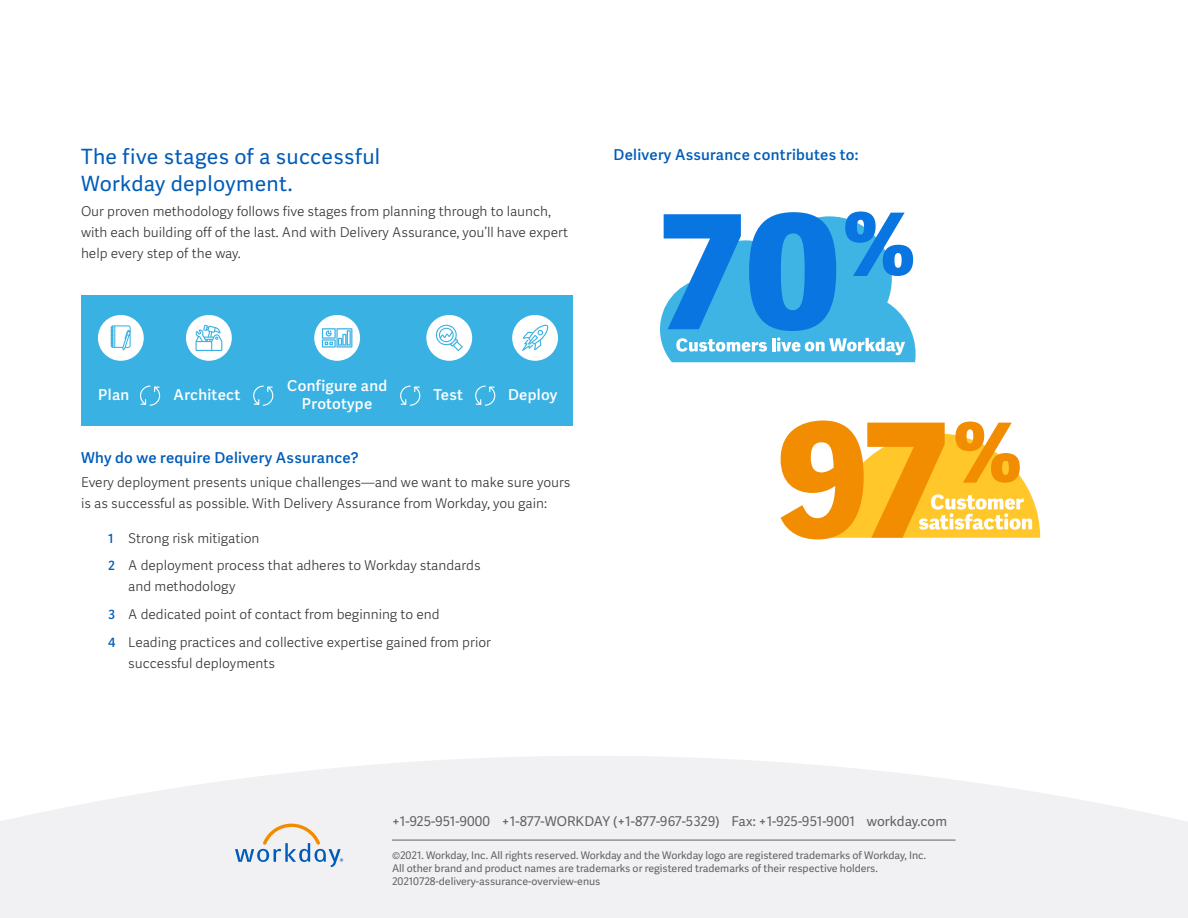
<style>
.page{position:relative;width:1188px;height:918px;background:#fff}
.page>*{position:absolute;margin:0;border:0;box-sizing:border-box;transform-origin:0 0}
.t1{font:21px/27px "Workday Adelle Sans";letter-spacing:.015em;color:#005cb9}
.t2{font:500 15px "Workday Adelle Sans";letter-spacing:.02em;color:#005cb9}
.t3{font:500 15px/18px "Workday Adelle Sans";letter-spacing:.02em;color:#fff;text-align:center}
.t4{font:300 13.5px/21px "Workday Adelle Sans";color:#333}
.t5{font:13.5px "Workday Adelle Sans";letter-spacing:.005em;color:#616161}
.t6{font:10.5px/12.8px "Workday Adelle Sans";color:#616161}
.s1{font-weight:500;font-size:12.75px;color:#005cb9}
</style>
<div class="page">
<svg style="left:0;top:756px;width:1188px;height:162px;fill:#f1f1f3"></svg>
<svg style="left:235px;top:824px;width:108px;height:43px"></svg>
<hr style="left:392px;top:840px;width:564px;height:1px;background:#616161">
<svg style="left:781px;top:421px;width:259px;height:118px"></svg>
<svg style="left:660px;top:212px;width:256px;height:150px"></svg>
<div style="left:81px;top:296px;width:492px;height:130px;background:#39b2e3"></div>
<svg style="left:140px;top:385px;width:21px;height:21px"></svg>
<svg style="left:253px;top:385px;width:21px;height:21px"></svg>
<svg style="left:400px;top:385px;width:21px;height:21px"></svg>
<svg style="left:475px;top:385px;width:21px;height:21px"></svg>
<div style="left:98px;top:315px;width:46px;height:46px;background:#fff;border-radius:50%"></div>
<svg style="left:111px;top:325px;width:20px;height:25px"></svg>
<div style="left:186px;top:315px;width:46px;height:46px;background:#fff;border-radius:50%"></div>
<svg style="left:196px;top:325px;width:26px;height:26px"></svg>
<div style="left:426px;top:315px;width:46px;height:46px;background:#fff;border-radius:50%"></div>
<svg style="left:435px;top:324px;width:28px;height:27px"></svg>
<div style="left:512px;top:315px;width:46px;height:46px;background:#fff;border-radius:50%"></div>
<svg style="left:522px;top:324px;width:27px;height:27px"></svg>
<div style="left:314px;top:315px;width:46px;height:46px;background:#fff;border-radius:50%"></div>
<svg style="left:322px;top:328px;width:30px;height:20px"></svg>
<h1 class="t1" style="left:81px;top:144px;width:301px">The five stages of a successful<br>Workday deployment.</h1>
<p class="t4" style="left:81px;top:201px;width:489px">Our proven methodology follows five stages from planning through to launch, with each building off of the last. And with Delivery Assurance, you’ll have expert help every step of the way.</p>
<p class="t2" style="left:614px;top:146px;width:247px">Delivery Assurance contributes to:</p>
<p class="t3" style="left:98px;top:386px;width:33px">Plan</p>
<p class="t3" style="left:174px;top:386px;width:68px">Architect</p>
<p class="t3" style="left:287px;top:377px;width:102px">Configure and<br>Prototype</p>
<p class="t3" style="left:434px;top:386px;width:31px">Test</p>
<p class="t3" style="left:508px;top:386px;width:51px">Deploy</p>
<p class="t2" style="left:81px;top:449px;width:279px">Why do we require Delivery Assurance?</p>
<p class="t4" style="left:81px;top:472px;width:491px">Every deployment presents unique challenges—and we want to make sure yours is as successful as possible. With Delivery Assurance from Workday, you gain:</p>
<p class="t4" style="left:108px;top:524px;width:374px;line-height:27.8px"><span class="s1">1</span> Strong risk mitigation<br><span class="s1">2</span> A deployment process that adheres to Workday standards</p>
<p class="t4" style="left:108px;top:573px;width:385px;line-height:27.8px;text-indent:20px">and methodology<br><span class="s1">3</span> A dedicated point of contact from beginning to end<br><span class="s1">4</span> Leading practices and collective expertise gained from prior</p>
<p class="t4" style="left:128px;top:653px;width:148px">successful deployments</p>
<p class="t5" style="left:392px;top:814px;width:557px">+1-925-951-9000 +1-877-WORKDAY (+1-877-967-5329) Fax: +1-925-951-9001 workday.com</p>
<p class="t6" style="left:392px;top:849px;width:536px">©2021. Workday, Inc. All rights reserved. Workday and the Workday logo are registered trademarks of Workday, Inc.<br>All other brand and product names are trademarks or registered trademarks of their respective holders.<br>20210728-delivery-assurance-overview-enus</p>
</div>
